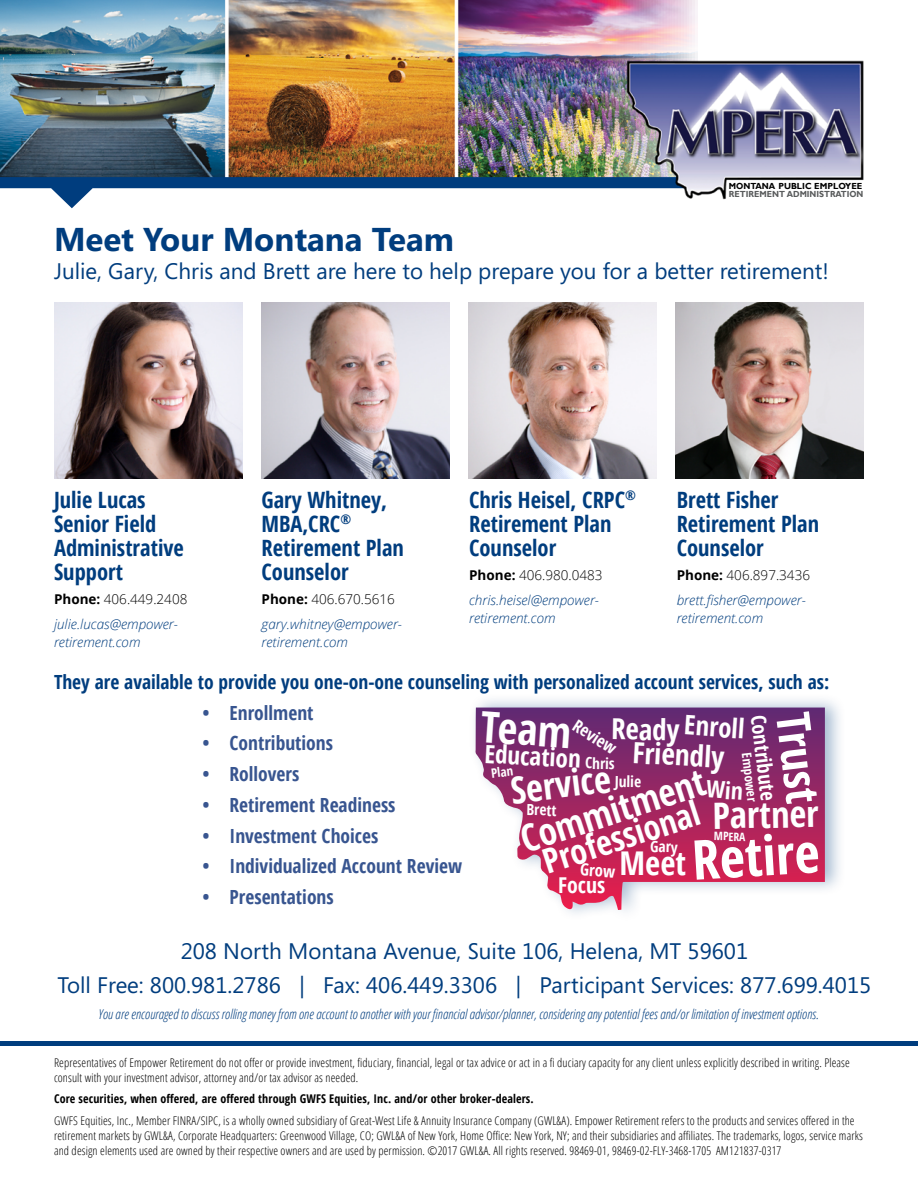
<style>
.page{position:relative;width:918px;height:1188px;background:#fff}
.page>*{position:absolute;margin:0;border:0;box-sizing:border-box;transform-origin:0 0}
.t1{font:700 condensed 54.9px "Open Sans";color:#fff}
.t2{font:700 condensed 46.5px "Open Sans";color:#fff}
.t3{font:700 condensed 43.2px "Open Sans";color:#fff}
.t4{font:700 condensed 37.35px "Open Sans";color:#fff}
.t5{font:700 condensed 36.75px "Open Sans";color:#fff}
.t6{font:700 condensed 36.45px "Open Sans";color:#fff}
.t7{font:700 condensed 34.2px "Open Sans";color:#fff}
.t8{font:700 33px "Segoe";color:#003d7e}
.t9{font:700 condensed 32.7px "Open Sans";color:#fff}
.t10{font:700 condensed 29.25px "Open Sans";color:#fff}
.t11{font:700 condensed 28.95px "Open Sans";color:#fff}
.t12{font:700 condensed 26.85px "Open Sans";color:#fff}
.t13{font:700 condensed 25.2px "Open Sans";color:#fff}
.t14{font:22.5px/33.8px "Segoe";color:#003d7e;text-align:center}
.t15{font:700 condensed 22.5px/24px "Open Sans";color:#003d7e}
.t16{font:700 condensed 21.9px "Open Sans";color:#fff}
.t17{font:700 condensed 20.7px "Open Sans";color:#fff}
.t18{font:700 condensed 19.5px "Open Sans";color:#385590}
.t19{font:700 condensed 19.5px "Open Sans";color:#003d7e}
.t20{font:700 condensed 16.95px "Open Sans";color:#fff}
.t21{font:700 condensed 16.65px "Open Sans";color:#fff}
.t22{font:700 condensed 15.3px "Open Sans";color:#fff}
.t23{font:italic 300 13.5px/24.8px "Open Sans";color:#003d7e}
.t24{font:italic 300 condensed 13.5px "Open Sans";color:#003d7e}
.t25{font:700 condensed 13.2px "Open Sans";color:#fff}
.t26{font:700 condensed 13.05px "Open Sans";color:#fff}
.t27{font:300 condensed 12px/15px "Open Sans";letter-spacing:.01em;color:#000}
.t28{font:700 condensed 12px "Open Sans";letter-spacing:.01em;color:#000}
.t29{font:700 condensed 11.55px "Open Sans";color:#fff}
.t30{font:700 8.85px "Gill Sans";color:#595b5c;scale:.94 1}
.t31{font:700 8.85px "Gill Sans";color:#000;scale:.94 1}
.s1{font-weight:700;font-style:normal;color:#000}
.s2{font-style:normal;color:#000}
</style>
<div class="page">
<img style="left:0;top:0;width:697px;height:177px">
<svg style="left:0;top:177px;width:610px;height:31px"></svg>
<img style="left:610px;top:45px;width:254px;height:155px">
<hr style="left:0;top:1041px;width:918px;height:4px;background:#003d7e">
<img style="left:54px;top:302px;width:189px;height:176px">
<img style="left:261px;top:302px;width:189px;height:176px">
<img style="left:468px;top:302px;width:189px;height:176px">
<img style="left:675px;top:302px;width:189px;height:176px">
<div style="left:468px;top:693px;width:378px;height:230px;background:#003d7e;opacity:.35"></div>
<svg style="left:475px;top:708px;width:350px;height:202px"></svg>
<svg style="left:706px;top:780px;width:36px;height:20px"></svg>
<h3 class="t8" style="left:54px;top:216px;width:401px">Meet Your Montana Team</h3>
<p class="t31" style="left:729px;top:180px;width:143px">MONTANA PUBLIC EMPLOYEE</p>
<p class="t30" style="left:729px;top:188px;width:145px">RETIREMENT ADMINISTRATION</p>
<h3 class="t14" style="left:54px;top:254px;width:776px">Julie, Gary, Chris and Brett are here to help prepare you for a better retirement!</h3>
<h3 class="t15" style="left:54px;top:487px;width:131px">Julie Lucas<br>Senior Field<br>Administrative<br>Support</h3>
<p class="t23" style="left:54px;top:587px;width:135px"><span class="s1">Phone:</span> <span class="s2">406.449.2408 </span>julie.lucas@empower-</p>
<p class="t23" style="left:54px;top:629px;width:88px">retirement.com</p>
<h3 class="t15" style="left:262px;top:487px;width:144px">Gary Whitney,<br>MBA,CRC<sup>®<br></sup>Retirement Plan<br>Counselor</h3>
<p class="t23" style="left:262px;top:587px;width:142px"><span class="s1">Phone:</span> <span class="s2">406.670.5616 </span>gary.whitney@empower-</p>
<p class="t23" style="left:262px;top:629px;width:88px">retirement.com</p>
<h3 class="t15" style="left:469px;top:487px;width:168px">Chris Heisel, CRPC<sup>®<br></sup>Retirement Plan<br>Counselor</h3>
<p class="t23" style="left:469px;top:563px;width:135px"><span class="s1">Phone:</span> <span class="s2">406.980.0483 </span>chris.heisel@empower-</p>
<p class="t23" style="left:469px;top:605px;width:88px">retirement.com</p>
<h3 class="t15" style="left:677px;top:487px;width:144px">Brett Fisher<br>Retirement Plan<br>Counselor</h3>
<p class="t23" style="left:677px;top:563px;width:135px"><span class="s1">Phone:</span> <span class="s2">406.897.3436 </span>brett.fisher@empower-</p>
<p class="t23" style="left:677px;top:605px;width:88px">retirement.com</p>
<h3 class="t19" style="left:54px;top:668px;width:777px">They are available to provide you one-on-one counseling with personalized account services, such as:</h3>
<h3 class="t18" style="left:203px;top:699px;width:113px">• Enrollment</h3>
<h3 class="t18" style="left:203px;top:730px;width:132px">• Contributions</h3>
<h3 class="t18" style="left:203px;top:760px;width:98px">• Rollovers</h3>
<h3 class="t18" style="left:203px;top:791px;width:195px">• Retirement Readiness</h3>
<h3 class="t18" style="left:203px;top:822px;width:177px">• Investment Choices</h3>
<h3 class="t18" style="left:203px;top:853px;width:261px">• Individualized Account Review</h3>
<h3 class="t18" style="left:203px;top:883px;width:133px">• Presentations</h3>
<h3 class="t3" style="left:483px;top:696px;width:92px;rotate:4deg">Team</h3>
<h2 class="t2" style="left:825px;top:709px;width:92px;rotate:83deg">Trust</h2>
<h3 class="t17" style="left:773px;top:713px;width:87px;rotate:83deg">Contribute</h3>
<h3 class="t12" style="left:686px;top:706px;width:62px;rotate:4deg">Enroll</h3>
<h3 class="t11" style="left:612px;top:708px;width:70px;rotate:1deg">Ready</h3>
<h3 class="t20" style="left:581px;top:714px;width:50px;rotate:33deg">Review</h3>
<h3 class="t4" style="left:514px;top:815px;width:193px;rotate:-18deg">Commitment</h3>
<h3 class="t10" style="left:634px;top:732px;width:93px;rotate:3deg">Friendly</h3>
<h3 class="t13" style="left:485px;top:736px;width:98px;rotate:3deg">Education</h3>
<h3 class="t7" style="left:536px;top:840px;width:165px;rotate:-18deg">Professional</h3>
<p class="t25" style="left:756px;top:752px;width:50px;rotate:83deg">Empower</p>
<p class="t22" style="left:585px;top:752px;width:31px;rotate:1deg">Chris</p>
<p class="t26" style="left:490px;top:764px;width:23px;rotate:-7deg">Plan</p>
<h3 class="t5" style="left:508px;top:765px;width:102px;rotate:-7deg">Service</h3>
<p class="t22" style="left:615px;top:770px;width:28px;rotate:1deg">Julie</p>
<h3 class="t6" style="left:712px;top:790px;width:107px;rotate:-1deg">Partner</h3>
<p class="t22" style="left:527px;top:799px;width:32px;rotate:1deg">Brett</p>
<p class="t29" style="left:714px;top:828px;width:33px;rotate:1deg">MPERA</p>
<h1 class="t1" style="left:690px;top:821px;width:129px;rotate:-3deg">Retire</h1>
<p class="t22" style="left:651px;top:836px;width:29px;rotate:1deg">Gary</p>
<h3 class="t9" style="left:620px;top:840px;width:68px">Meet</h3>
<h3 class="t21" style="left:581px;top:858px;width:36px;rotate:4deg">Grow</h3>
<h3 class="t16" style="left:558px;top:870px;width:49px">Focus</h3>
<h3 class="t14" style="left:58px;top:934px;width:815px">208 North Montana Avenue, Suite 106, Helena, MT 59601<br>Toll Free: 800.981.2786 | Fax: 406.449.3306 | Participant Services: 877.699.4015</h3>
<p class="t24" style="left:99px;top:1005px;width:722px">You are encouraged to discuss rolling money from one account to another with your financial advisor/planner, considering any potential fees and/or limitation of investment options.</p>
<p class="t27" style="left:54px;top:1054px;width:797px">Representatives of Empower Retirement do not offer or provide investment, fiduciary, financial, legal or tax advice or act in a fi duciary capacity for any client unless explicitly described in writing. Please consult with your investment advisor, attorney and/or tax advisor as needed.</p>
<p class="t28" style="left:54px;top:1091px;width:481px">Core securities, when offered, are offered through GWFS Equities, Inc. and/or other broker-dealers.</p>
<p class="t27" style="left:54px;top:1113px;width:810px">GWFS Equities, Inc., Member FINRA/SIPC, is a wholly owned subsidiary of Great-West Life &amp; Annuity Insurance Company (GWL&amp;A). Empower Retirement refers to the products and services offered in the retirement markets by GWL&amp;A, Corporate Headquarters: Greenwood Village, CO; GWL&amp;A of New York, Home Office: New York, NY; and their subsidiaries and affiliates. The trademarks, logos, service marks and design elements used are owned by their respective owners and are used by permission. ©2017 GWL&amp;A. All rights reserved. 98469-01, 98469-02-FLY-3468-1705 AM121837-0317</p>
</div>
